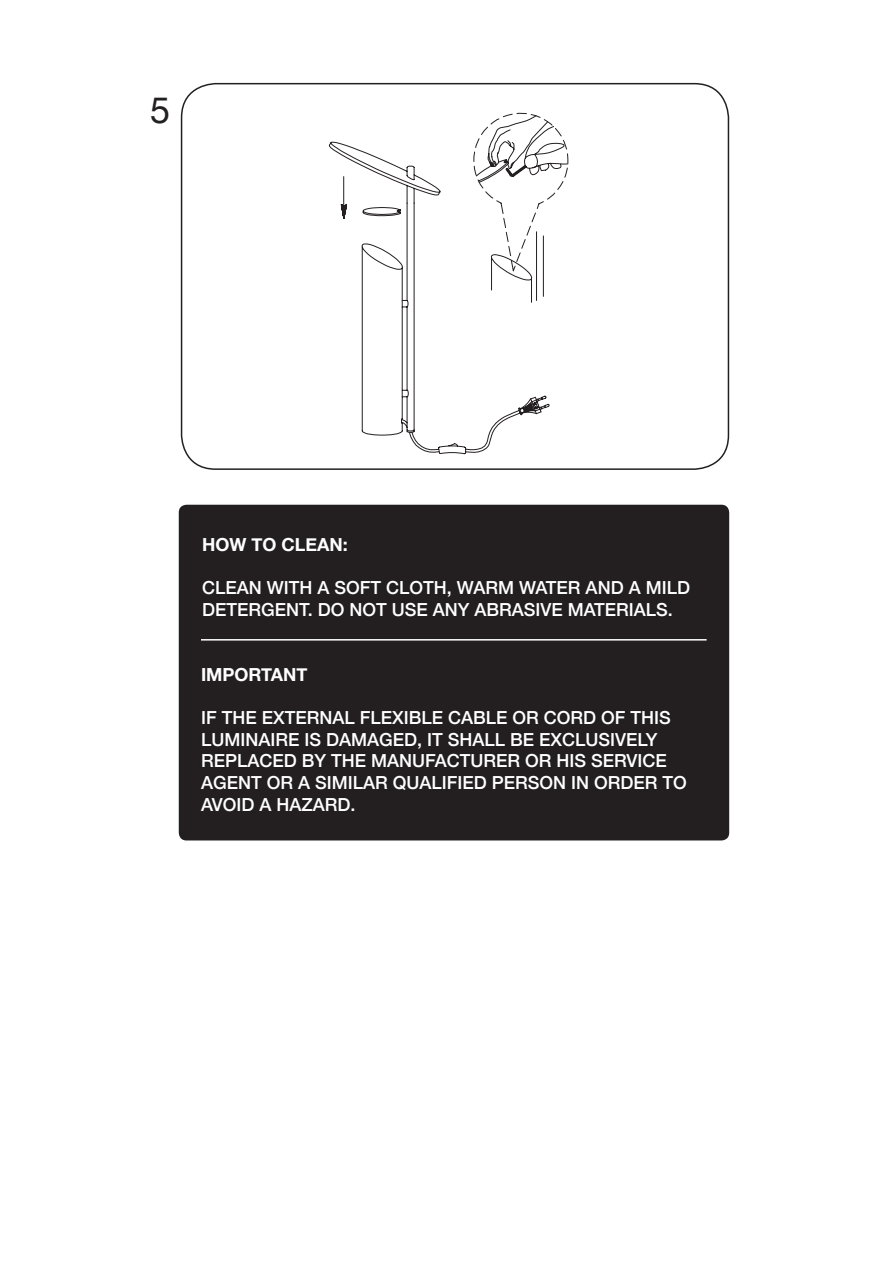
<style>
.page{position:relative;width:893px;height:1263px;background:#fff}
.page>*{position:absolute;margin:0;border:0;box-sizing:border-box;transform-origin:0 0}
.t1{font:36px "Helvetica Neue";color:#231f20}
.t2{font:500 18px/21.6px "Helvetica Neue";color:#fff}
.t3{font:700 18px "Helvetica Neue";color:#fff}
</style>
<div class="page">
<div style="left:178px;top:504px;width:552px;height:337px;background:#231f20;border-radius:9px"></div>
<div style="left:177px;top:503px;width:554px;height:339px;border:2px solid #fff;border-radius:9px"></div>
<hr style="left:201px;top:639px;width:506px;height:1px;background:#fff">
<div style="left:181px;top:83px;width:548px;height:387px;border:2px solid #231f20;border-radius:34px"></div>
<svg style="left:328px;top:113px;width:240px;height:341px"></svg>
<h1 class="t1" style="left:150px;top:84px;width:22px">5</h1>
<p class="t3" style="left:202px;top:531px;width:147px">HOW TO CLEAN:</p>
<p class="t2" style="left:202px;top:576px;width:489px">CLEAN WITH A SOFT CLOTH, WARM WATER AND A MILD<br>DETERGENT. DO NOT USE ANY ABRASIVE MATERIALS.</p>
<p class="t3" style="left:201px;top:660px;width:108px">IMPORTANT</p>
<p class="t2" style="left:201px;top:705px;width:487px">IF THE EXTERNAL FLEXIBLE CABLE OR CORD OF THIS LUMINAIRE IS DAMAGED, IT SHALL BE EXCLUSIVELY REPLACED BY THE MANUFACTURER OR HIS SERVICE AGENT OR A SIMILAR QUALIFIED PERSON IN ORDER TO AVOID A HAZARD.</p>
</div>
